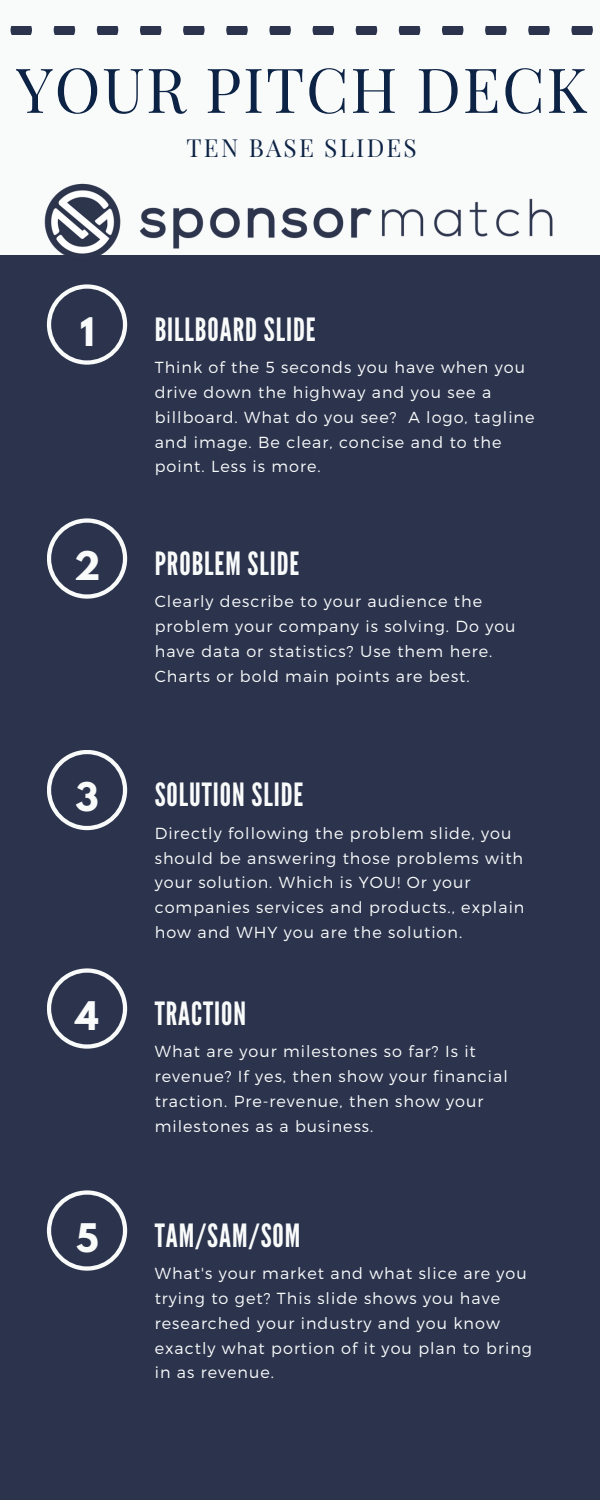
<style>
.page{position:relative;width:600px;height:1500px;background:#2c344d}
.page>*{position:absolute;margin:0;border:0;box-sizing:border-box;transform-origin:0 0}
.t1{font:62px "Playfair Display SC";letter-spacing:.025em;color:#0d2345}
.t2{font:700 34.9px "League Spartan";color:#f9fbfb}
.t3{font:32px "League Gothic";letter-spacing:.03em;color:#f9fbfb}
.t4{font:24.4px "Playfair Display SC";letter-spacing:.09em;color:#0d2345}
.t5{font:300 16px/24.8px "Montserrat";letter-spacing:.065em;color:#f9fbfb}
</style>
<div class="page">
<div style="left:0;top:0;width:600px;height:255px;background:#f9fbfb"></div>
<svg style="left:97px;top:26px;width:21px;height:8px"></svg>
<svg style="left:140px;top:26px;width:21px;height:8px"></svg>
<svg style="left:54px;top:26px;width:21px;height:8px"></svg>
<svg style="left:226px;top:26px;width:22px;height:8px"></svg>
<svg style="left:269px;top:26px;width:22px;height:8px"></svg>
<svg style="left:11px;top:26px;width:21px;height:8px"></svg>
<svg style="left:183px;top:26px;width:22px;height:8px"></svg>
<svg style="left:528px;top:26px;width:22px;height:8px"></svg>
<svg style="left:571px;top:26px;width:22px;height:8px"></svg>
<svg style="left:485px;top:26px;width:22px;height:8px"></svg>
<svg style="left:356px;top:26px;width:21px;height:8px"></svg>
<svg style="left:399px;top:26px;width:21px;height:8px"></svg>
<svg style="left:313px;top:26px;width:21px;height:8px"></svg>
<svg style="left:442px;top:26px;width:21px;height:8px"></svg>
<svg style="left:47px;top:518px;width:80px;height:81px"></svg>
<svg style="left:47px;top:750px;width:80px;height:80px"></svg>
<svg style="left:47px;top:968px;width:80px;height:81px"></svg>
<svg style="left:47px;top:1190px;width:80px;height:81px"></svg>
<svg style="left:47px;top:285px;width:80px;height:80px"></svg>
<img style="left:44px;top:183px;width:509px;height:102px">
<h1 class="t1" style="left:16px;top:46px;width:572px">YOUR PITCH DECK</h1>
<h3 class="t4" style="left:187px;top:131px;width:232px">TEN BASE SLIDES</h3>
<h2 class="t2" style="left:80px;top:314px;width:16px">1</h2>
<h3 class="t3" style="left:155px;top:311px;width:162px">BILLBOARD SLIDE</h3>
<p class="t5" style="left:155px;top:354px;width:381px">Think of the 5 seconds you have when you drive down the highway and you see a billboard. What do you see? A logo, tagline and image. Be clear, concise and to the point. Less is more.</p>
<h2 class="t2" style="left:74px;top:548px;width:28px">2</h2>
<h3 class="t3" style="left:155px;top:545px;width:146px">PROBLEM SLIDE</h3>
<p class="t5" style="left:155px;top:588px;width:362px">Clearly describe to your audience the problem your company is solving. Do you have data or statistics? Use them here.<br>Charts or bold main points are best.</p>
<h2 class="t2" style="left:76px;top:780px;width:25px">3</h2>
<h3 class="t3" style="left:155px;top:776px;width:150px">SOLUTION SLIDE</h3>
<p class="t5" style="left:155px;top:820px;width:371px">Directly following the problem slide, you should be answering those problems with your solution. Which is YOU! Or your companies services and products., explain how and WHY you are the solution.</p>
<h2 class="t2" style="left:76px;top:998px;width:25px">4</h2>
<h3 class="t3" style="left:155px;top:995px;width:93px">TRACTION</h3>
<p class="t5" style="left:155px;top:1038px;width:355px">What are your milestones so far? Is it revenue? If yes, then show your financial traction. Pre-revenue, then show your milestones as a business.</p>
<h2 class="t2" style="left:76px;top:1220px;width:24px">5</h2>
<h3 class="t3" style="left:155px;top:1217px;width:147px">TAM/SAM/SOM</h3>
<p class="t5" style="left:155px;top:1260px;width:379px">What's your market and what slice are you trying to get? This slide shows you have researched your industry and you know exactly what portion of it you plan to bring in as revenue.</p>
</div>
